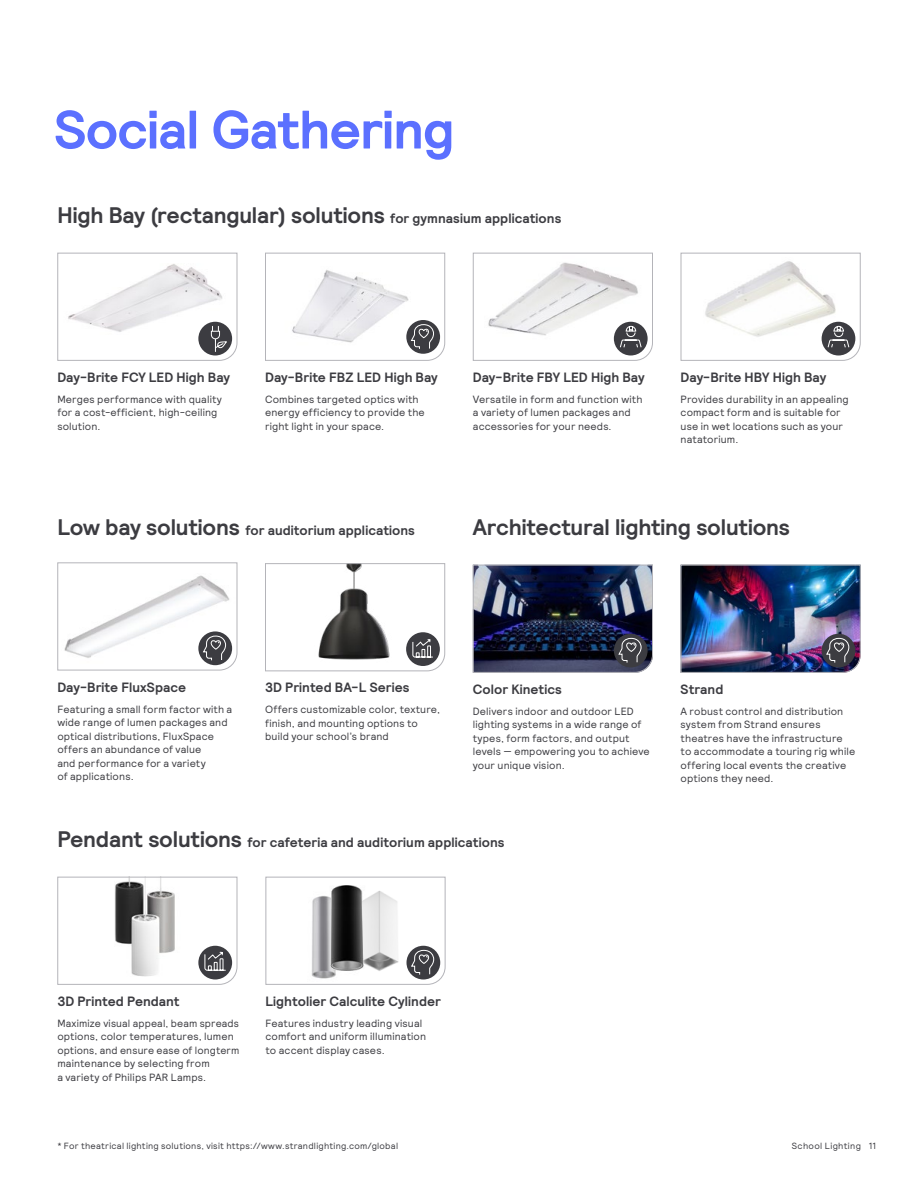
<style>
.page{position:relative;width:918px;height:1188px;background:#fff}
.page>*{position:absolute;margin:0;border:0;box-sizing:border-box;transform-origin:0 0}
.t1{font:700 54px "Signify Relative";letter-spacing:-.015em;color:#5b70ff}
.t2{font:700 22.5px "Signify Relative";letter-spacing:-.005em;color:#3c3c41}
.t3{font:700 13.5px "Signify Relative";letter-spacing:.005em;color:#3c3c41}
.t4{font:10.5px/13.5px "Signify Relative";letter-spacing:.015em;color:#3c3c41}
.t5{font:9px "Signify Relative";letter-spacing:.03em;color:#3c3c41}
.s1{font-size:13.5px}
.s2{font-size:22.5px}
</style>
<div class="page">
<svg style="left:265px;top:252px;width:181px;height:109px"></svg>
<svg style="left:57px;top:562px;width:181px;height:109px"></svg>
<svg style="left:57px;top:253px;width:180px;height:108px"></svg>
<svg style="left:473px;top:253px;width:180px;height:108px"></svg>
<svg style="left:265px;top:563px;width:180px;height:109px"></svg>
<img style="left:473px;top:565px;width:180px;height:108px">
<img style="left:681px;top:565px;width:180px;height:108px">
<svg style="left:266px;top:877px;width:180px;height:108px"></svg>
<h1 class="t1" style="left:54px;top:94px;width:401px">Social Gathering</h1>
<h2 class="t2" style="left:57px;top:200px;width:506px">High Bay (rectangular) solutions <span class="s1">for gymnasium applications</span></h2>
<p class="t3" style="left:57px;top:368px;width:174px">Day-Brite FCY LED High Bay</p>
<p class="t4" style="left:57px;top:392px;width:166px">Merges performance with quality for a cost-efficient, high-ceiling solution.</p>
<p class="t3" style="left:265px;top:368px;width:174px">Day-Brite FBZ LED High Bay</p>
<p class="t4" style="left:265px;top:392px;width:161px">Combines targeted optics with energy efficiency to provide the right light in your space.</p>
<p class="t3" style="left:473px;top:368px;width:173px">Day-Brite FBY LED High Bay</p>
<p class="t4" style="left:473px;top:392px;width:171px">Versatile in form and function with a variety of lumen packages and accessories for your needs.</p>
<p class="t3" style="left:681px;top:368px;width:147px">Day-Brite HBY High Bay</p>
<p class="t4" style="left:681px;top:392px;width:169px">Provides durability in an appealing compact form and is suitable for use in wet locations such as your natatorium.</p>
<p class="t3" style="left:57px;top:521px;width:359px"><span class="s2">Low bay solutions</span> for auditorium applications</p>
<h2 class="t2" style="left:473px;top:512px;width:319px">Architectural lighting solutions</h2>
<p class="t3" style="left:57px;top:678px;width:130px">Day-Brite FluxSpace</p>
<p class="t4" style="left:57px;top:702px;width:176px">Featuring a small form factor with a wide range of lumen packages and optical distributions, FluxSpace offers an abundance of value<br>and performance for a variety<br>of applications.</p>
<p class="t3" style="left:265px;top:679px;width:146px">3D Printed BA-L Series</p>
<p class="t4" style="left:265px;top:703px;width:177px">Offers customizable color, texture, finish, and mounting options to build your school’s brand</p>
<p class="t3" style="left:473px;top:680px;width:91px">Color Kinetics</p>
<p class="t4" style="left:473px;top:704px;width:178px">Delivers indoor and outdoor LED lighting systems in a wide range of types, form factors, and output levels — empowering you to achieve your unique vision.</p>
<p class="t3" style="left:681px;top:680px;width:44px">Strand</p>
<p class="t4" style="left:681px;top:704px;width:176px">A robust control and distribution system from Strand ensures theatres have the infrastructure to accommodate a touring rig while offering local events the creative options they need.</p>
<p class="t3" style="left:57px;top:833px;width:449px"><span class="s2">Pendant solutions</span> for cafeteria and auditorium applications</p>
<p class="t3" style="left:57px;top:992px;width:124px">3D Printed Pendant</p>
<p class="t4" style="left:57px;top:1016px;width:183px">Maximize visual appeal, beam spreads options, color temperatures, lumen options, and ensure ease of longterm maintenance by selecting from<br>a variety of Philips PAR Lamps.</p>
<p class="t3" style="left:265px;top:992px;width:177px">Lightolier Calculite Cylinder</p>
<p class="t4" style="left:266px;top:1016px;width:162px">Features industry leading visual comfort and uniform illumination to accent display cases.</p>
<p class="t5" style="left:57px;top:1140px;width:342px">* For theatrical lighting solutions, visit https://www.strandlighting.com/global</p>
<p class="t5" style="left:792px;top:1140px;width:86px">School Lighting 11</p>
</div>
